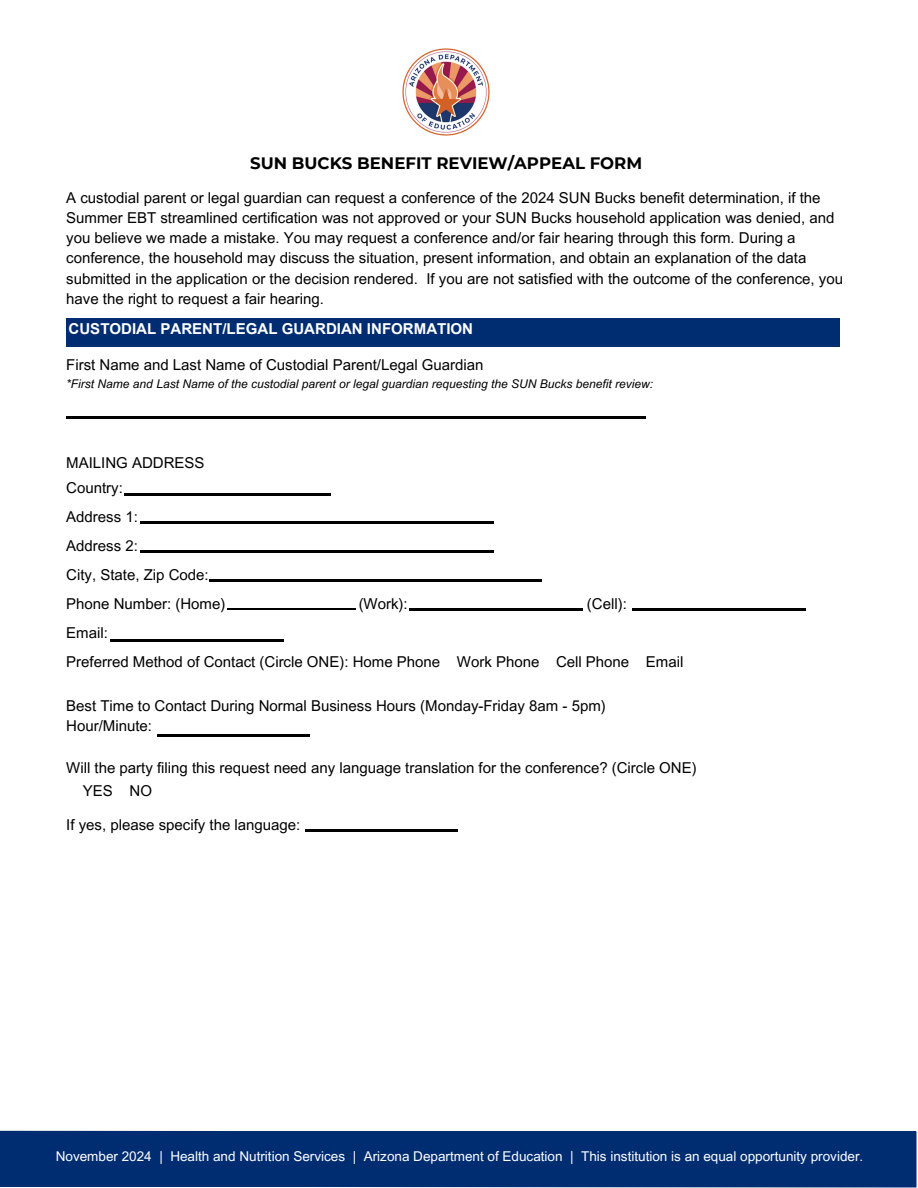
<style>
.page{position:relative;width:918px;height:1188px;background:#fff}
.page>*{position:absolute;margin:0;border:0;box-sizing:border-box;transform-origin:0 0}
.t1{font:700 16.5px "Montserrat";color:#000}
.t2{font:15px/20.2px "Arial MT Pro";color:#000}
.t3{font:700 15px "Arial";color:#fff}
.t4{font:13.5px "Arial MT Pro";color:#fff}
.t5{font:italic 12px "Arial MT Pro";color:#000}
</style>
<div class="page">
<img style="left:403px;top:48px;width:87px;height:87px">
<div style="left:0;top:1131px;width:916px;height:57px;background:#002d72"></div>
<div style="left:66px;top:319px;width:774px;height:28px;background:#002d72"></div>
<hr style="left:227px;top:608px;width:129px;height:2px;background:#000">
<hr style="left:66px;top:416px;width:580px;height:2px;background:#000">
<hr style="left:210px;top:580px;width:332px;height:2px;background:#000">
<hr style="left:124px;top:493px;width:207px;height:2px;background:#000">
<hr style="left:140px;top:522px;width:354px;height:2px;background:#000">
<hr style="left:140px;top:551px;width:354px;height:1px;background:#000">
<hr style="left:410px;top:608px;width:173px;height:2px;background:#000">
<hr style="left:632px;top:608px;width:174px;height:2px;background:#000">
<hr style="left:157px;top:734px;width:153px;height:2px;background:#000">
<hr style="left:111px;top:639px;width:173px;height:2px;background:#000">
<hr style="left:306px;top:830px;width:152px;height:2px;background:#000">
<h2 class="t1" style="left:250px;top:153px;width:394px">SUN BUCKS BENEFIT REVIEW/APPEAL FORM</h2>
<p class="t2" style="left:66px;top:189px;width:778px">A custodial parent or legal guardian can request a conference of the 2024 SUN Bucks benefit determination, if the Summer EBT streamlined certification was not approved or your SUN Bucks household application was denied, and you believe we made a mistake. You may request a conference and/or fair hearing through this form. During a conference, the household may discuss the situation, present information, and obtain an explanation of the data submitted in the application or the decision rendered. If you are not satisfied with the outcome of the conference, you have the right to request a fair hearing.</p>
<h1 class="t3" style="left:69px;top:321px;width:406px">CUSTODIAL PARENT/LEGAL GUARDIAN INFORMATION</h1>
<p class="t2" style="left:66px;top:357px;width:419px">First Name and Last Name of Custodial Parent/Legal Guardian</p>
<h2 class="t5" style="left:66px;top:380px;width:588px">*First Name and Last Name of the custodial parent or legal guardian requesting the SUN Bucks benefit review:</h2>
<h2 class="t2" style="left:66px;top:453px;width:140px;line-height:25px">MAILING ADDRESS<br>Country:</h2>
<h2 class="t2" style="left:66px;top:505px;width:161px;line-height:29px">Address 1:<br>Address 2:<br>City, State, Zip Code:<br>Phone Number: (Home)</h2>
<h2 class="t2" style="left:359px;top:596px;width:51px">(Work):</h2>
<h2 class="t2" style="left:587px;top:596px;width:41px">(Cell):</h2>
<h2 class="t2" style="left:66px;top:621px;width:619px;line-height:29px">Email:<br>Preferred Method of Contact (Circle ONE): Home Phone Work Phone Cell Phone Email</h2>
<h2 class="t2" style="left:66px;top:698px;width:541px">Best Time to Contact During Normal Business Hours (Monday-Friday 8am - 5pm)<br>Hour/Minute:</h2>
<h2 class="t2" style="left:83px;top:759px;width:615px;line-height:23px;text-indent:-17px">Will the party filing this request need any language translation for the conference? (Circle ONE)<br>YES NO</h2>
<h3 class="t2" style="left:66px;top:817px;width:236px">If yes, please specify the language:</h3>
<h1 class="t4" style="left:56px;top:1152px;width:809px">November 2024 | Health and Nutrition Services | Arizona Department of Education | This institution is an equal opportunity provider.</h1>
</div>
